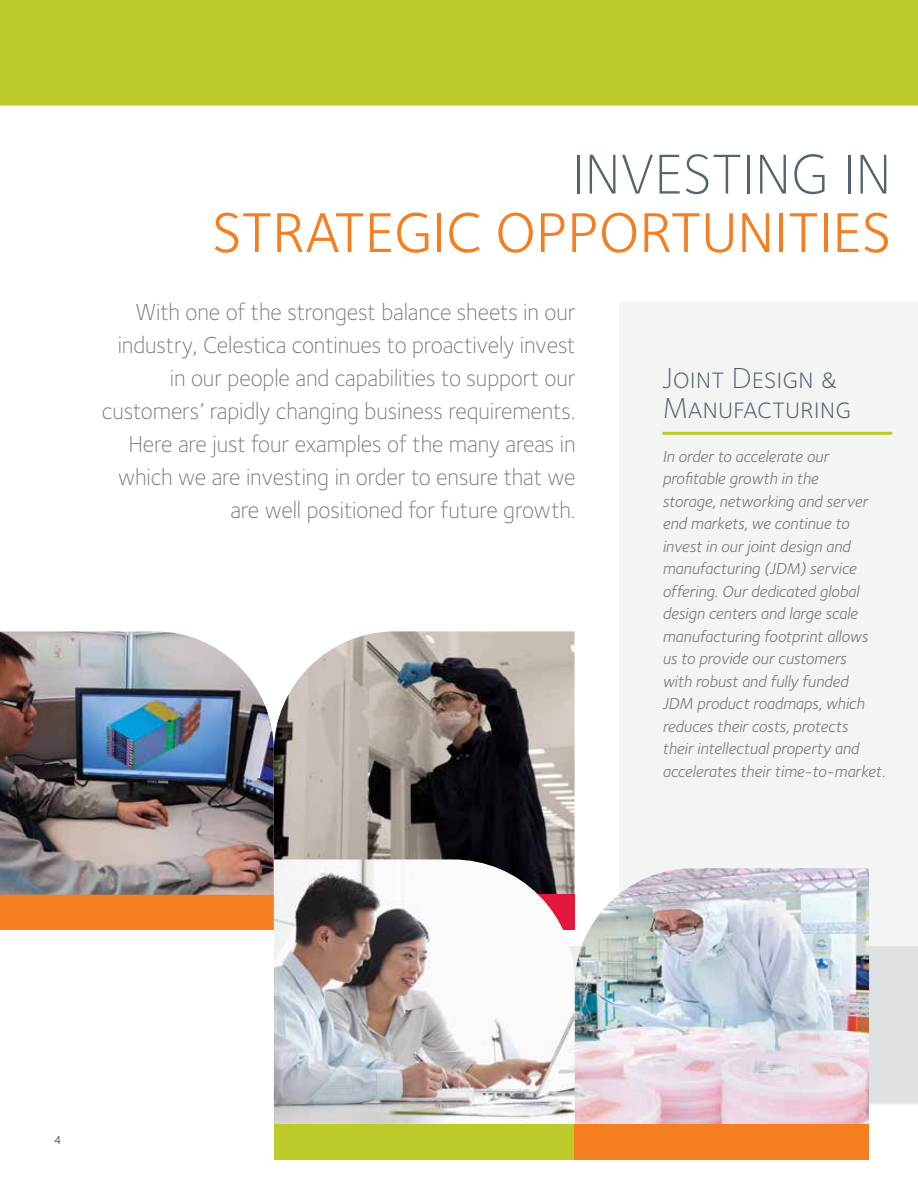
<style>
.page{position:relative;width:918px;height:1188px;background:#fff}
.page>*{position:absolute;margin:0;border:0;box-sizing:border-box;transform-origin:0 0}
.t1{font:58.2px "Foundry Sterling Book Expert";color:#f57e20}
.t2{font:58.2px "Foundry Sterling Light Expert";color:#536670}
.t3{font:30px/30px "Foundry Sterling Light Expert";color:#536670}
.t4{font:300 24px/33px "Foundry Sterling";letter-spacing:-.005em;color:#77787b;text-align:right}
.t5{font:italic 16.5px/22.5px "Foundry Sterling";letter-spacing:-.005em;color:#77787b}
.t6{font:12px "Foundry Sterling";color:#414042}
</style>
<div class="page">
<div style="left:619px;top:302px;width:299px;height:645px;background:#f3f4f4"></div>
<div style="left:869px;top:947px;width:49px;height:157px;background:#dfe2e3"></div>
<img style="left:274px;top:631px;width:301px;height:228px">
<div style="left:0;top:895px;width:275px;height:35px;background:#f57e20"></div>
<img style="left:575px;top:868px;width:294px;height:256px">
<img style="left:0;top:631px;width:274px;height:264px">
<img style="left:274px;top:859px;width:301px;height:265px">
<div style="left:274px;top:1124px;width:301px;height:36px;background:#bdcb2a"></div>
<div style="left:575px;top:1124px;width:294px;height:36px;background:#f57e20"></div>
<div style="left:0;top:0;width:918px;height:106px;background:#bdcb2a"></div>
<hr style="left:662px;top:432px;width:230px;height:3px;background:#bdcb2a">
<h1 class="t2" style="left:572px;top:141px;width:321px">INVESTING IN</h1>
<h1 class="t1" style="left:212px;top:199px;width:681px">STRATEGIC OPPORTUNITIES</h1>
<p class="t4" style="left:102px;top:295px;width:475px">With one of the strongest balance sheets in our industry, Celestica continues to proactively invest in our people and capabilities to support our customers’ rapidly changing business requirements.<br>Here are just four examples of the many areas in which we are investing in order to ensure that we are well positioned for future growth.</p>
<h2 class="t3" style="left:662px;top:363px;width:190px">Joint Design &amp;<br>Manufacturing</h2>
<p class="t5" style="left:662px;top:445px;width:225px">In order to accelerate our profitable growth in the<br>storage, networking and server end markets, we continue to invest in our joint design and manufacturing (JDM) service offering. Our dedicated global design centers and large scale manufacturing footprint allows us to provide our customers<br>with robust and fully funded<br>JDM product roadmaps, which reduces their costs, protects<br>their intellectual property and accelerates their time-to-market.</p>
<p class="t6" style="left:54px;top:1133px;width:9px">4</p>
</div>
